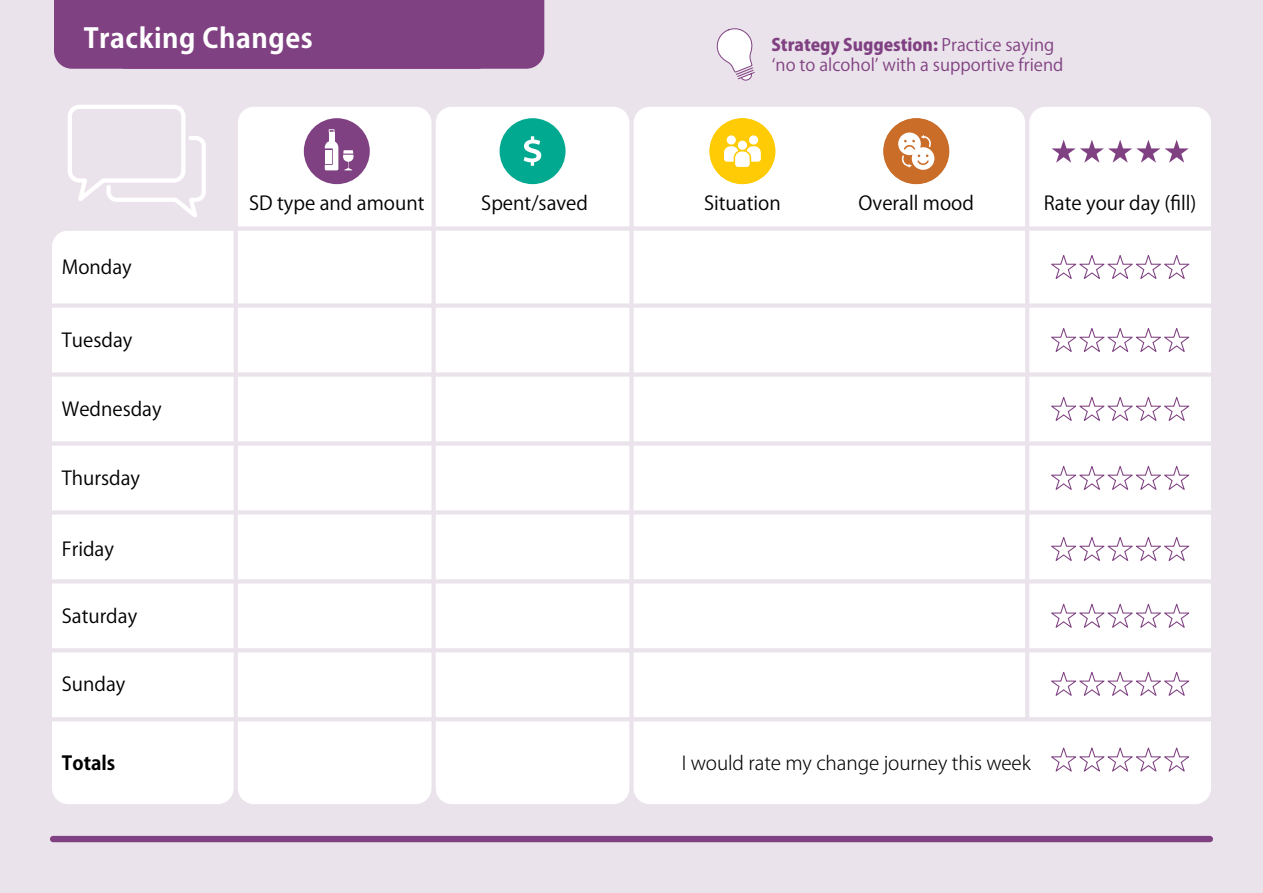
<style>
.page{position:relative;width:1263px;height:893px;background:#ebe3eb}
.page>*{position:absolute;margin:0;border:0;box-sizing:border-box;transform-origin:0 0}
.t1{font:700 27px "Koz Go Std";letter-spacing:.02em;color:#fff}
.t2{font:19.05px "Koz Go Std";color:#000}
.t3{font:300 19.05px "Koz Go Std";letter-spacing:-.005em;color:#000}
.t4{font:700 19.05px "Koz Go Std";color:#000}
.t5{font:16.95px/20.2px "Koz Go Std";color:#804182}
.s1{font-weight:800}
</style>
<div class="page">
<div style="left:52px;top:231px;width:182px;height:573px;background:#fff"></div>
<div style="left:632px;top:106px;width:394px;height:699px;background:#fff;border-radius:17px"></div>
<div style="left:435px;top:106px;width:195px;height:699px;background:#fff;border-radius:17px"></div>
<div style="left:434px;top:105px;width:197px;height:701px;border:2px solid #ebe3eb;border-radius:17px"></div>
<div style="left:237px;top:106px;width:196px;height:699px;background:#fff;border-radius:17px"></div>
<div style="left:236px;top:105px;width:198px;height:701px;border:2px solid #ebe3eb;border-radius:17px"></div>
<div style="left:1028px;top:106px;width:184px;height:699px;background:#fff;border-radius:17px"></div>
<div style="left:1027px;top:105px;width:186px;height:701px;border:2px solid #ebe3eb;border-radius:17px"></div>
<svg style="left:630px;top:716px;width:583px;height:90px"></svg>
<div style="left:50px;top:226px;width:1163px;height:5px;background:#ebe3eb"></div>
<div style="left:50px;top:303px;width:1163px;height:5px;background:#ebe3eb"></div>
<div style="left:50px;top:372px;width:1163px;height:5px;background:#ebe3eb"></div>
<div style="left:50px;top:441px;width:1163px;height:5px;background:#ebe3eb"></div>
<div style="left:50px;top:510px;width:1163px;height:5px;background:#ebe3eb"></div>
<hr style="left:50px;top:579px;width:1163px;height:4px;background:#ebe3eb">
<hr style="left:50px;top:648px;width:1163px;height:4px;background:#ebe3eb">
<hr style="left:50px;top:717px;width:1163px;height:4px;background:#ebe3eb">
<div style="left:54px;top:0;width:490px;height:69px;background:#804182"></div>
<div style="left:53px;top:836px;width:1157px;height:6px;background:#804182"></div>
<svg style="left:68px;top:105px;width:138px;height:112px"></svg>
<svg style="left:716px;top:28px;width:39px;height:53px"></svg>
<svg style="left:1051px;top:255px;width:139px;height:24px"></svg>
<svg style="left:1051px;top:328px;width:139px;height:24px"></svg>
<svg style="left:1051px;top:397px;width:139px;height:24px"></svg>
<svg style="left:1051px;top:466px;width:139px;height:24px"></svg>
<svg style="left:1051px;top:537px;width:139px;height:24px"></svg>
<svg style="left:1051px;top:603px;width:139px;height:25px"></svg>
<svg style="left:1051px;top:671px;width:139px;height:25px"></svg>
<svg style="left:1051px;top:747px;width:139px;height:25px"></svg>
<svg style="left:1052px;top:140px;width:136px;height:23px"></svg>
<div style="left:304px;top:118px;width:66px;height:66px;background:#804182;border-radius:50%"></div>
<div style="left:329px;top:133px;width:5px;height:10px;background:#fff"></div>
<svg style="left:329px;top:129px;width:5px;height:4px"></svg>
<svg style="left:325px;top:141px;width:29px;height:29px"></svg>
<div style="left:500px;top:118px;width:65px;height:66px;background:#00a990;border-radius:50%"></div>
<svg style="left:524px;top:136px;width:17px;height:30px"></svg>
<div style="left:709px;top:118px;width:66px;height:66px;background:#ffcb05;border-radius:50%"></div>
<div style="left:749px;top:135px;width:9px;height:10px;background:#fff;border-radius:50%"></div>
<div style="left:727px;top:135px;width:9px;height:10px;background:#fff;border-radius:50%"></div>
<div style="left:738px;top:141px;width:9px;height:9px;background:#fff;border-radius:50%"></div>
<svg style="left:724px;top:146px;width:37px;height:21px"></svg>
<div style="left:883px;top:118px;width:66px;height:66px;background:#c96d29;border-radius:50%"></div>
<div style="left:912px;top:147px;width:22px;height:23px;background:#fff;border-radius:50%"></div>
<div style="left:898px;top:133px;width:23px;height:22px;background:#fff;border-radius:50%"></div>
<svg style="left:900px;top:135px;width:32px;height:33px"></svg>
<h1 class="t1" style="left:84px;top:20px;width:230px">Tracking Changes</h1>
<p class="t5" style="left:771px;top:35px;width:293px"><span class="s1">Strategy Suggestion:</span> Practice saying ‘no to alcohol’ with a supportive friend</p>
<p class="t2" style="left:62px;top:255px;width:72px">Monday</p>
<p class="t2" style="left:62px;top:328px;width:72px">Tuesday</p>
<p class="t2" style="left:62px;top:397px;width:101px">Wednesday</p>
<p class="t2" style="left:62px;top:466px;width:80px">Thursday</p>
<p class="t2" style="left:62px;top:537px;width:54px">Friday</p>
<p class="t2" style="left:62px;top:604px;width:77px">Saturday</p>
<p class="t2" style="left:62px;top:672px;width:65px">Sunday</p>
<p class="t2" style="left:249px;top:192px;width:177px">SD type and amount</p>
<p class="t2" style="left:481px;top:192px;width:108px">Spent/saved</p>
<p class="t2" style="left:704px;top:192px;width:78px">Situation</p>
<p class="t2" style="left:858px;top:192px;width:117px">Overall mood</p>
<p class="t2" style="left:1044px;top:192px;width:154px">Rate your day (fill)</p>
<p class="t4" style="left:62px;top:751px;width:55px">Totals</p>
<p class="t3" style="left:682px;top:751px;width:351px">I would rate my change journey this week</p>
</div>
